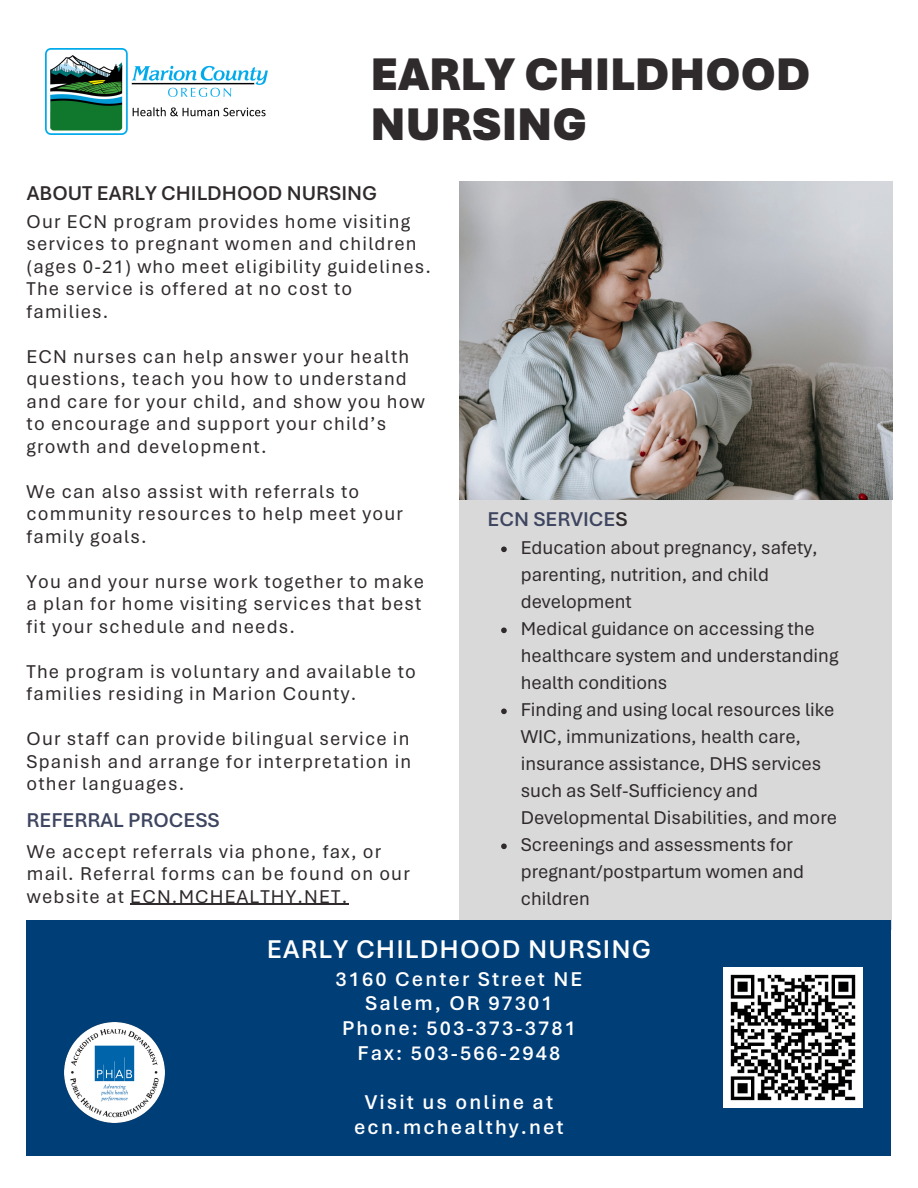
<style>
.page{position:relative;width:918px;height:1188px;background:#fff}
.page>*{position:absolute;margin:0;border:0;box-sizing:border-box;transform-origin:0 0}
.t1{font:900 48.15px/49.5px "Aptos";color:#2f2a2b}
.t2{font:600 27px "Aptos";letter-spacing:.04em;color:#fff}
.t3{font:600 21px/24.8px "Aptos";letter-spacing:.1em;color:#fff;text-align:center}
.t4{font:600 21px "Aptos";color:#3e4560}
.t5{font:600 21px "Aptos";color:#2f2a2b}
.t6{font:19.5px/22.5px "Aptos";letter-spacing:.06em;color:#2f2a2b}
.t7{font:19.5px/27px "Aptos";color:#2f2a2b}
.s1{color:#2f2a2b}
</style>
<div class="page">
<div style="left:459px;top:500px;width:432px;height:430px;background:#d9d9d9"></div>
<img style="left:459px;top:182px;width:433px;height:317px">
<div style="left:27px;top:920px;width:864px;height:236px;background:#003e78"></div>
<img style="left:45px;top:49px;width:223px;height:85px">
<img style="left:64px;top:1023px;width:100px;height:100px">
<img style="left:723px;top:968px;width:140px;height:139px">
<svg style="left:501px;top:547px;width:6px;height:5px"></svg>
<svg style="left:501px;top:628px;width:6px;height:5px"></svg>
<svg style="left:501px;top:709px;width:6px;height:5px"></svg>
<svg style="left:501px;top:844px;width:6px;height:5px"></svg>
<hr style="left:130px;top:904px;width:219px;height:1px;background:#2f2a2b">
<p class="t1" style="left:370px;top:50px;width:442px">EARLY CHILDHOOD<br>NURSING</p>
<p class="t5" style="left:27px;top:180px;width:352px">ABOUT EARLY CHILDHOOD NURSING</p>
<p class="t6" style="left:27px;top:210px;width:406px">Our ECN program provides home visiting services to pregnant women and children (ages 0-21) who meet eligibility guidelines.<br>The service is offered at no cost to families.</p>
<p class="t6" style="left:27px;top:345px;width:400px">ECN nurses can help answer your health questions, teach you how to understand and care for your child, and show you how to encourage and support your child’s growth and development.</p>
<p class="t6" style="left:27px;top:480px;width:378px">We can also assist with referrals to community resources to help meet your family goals.</p>
<p class="t6" style="left:27px;top:570px;width:399px">You and your nurse work together to make a plan for home visiting services that best fit your schedule and needs.</p>
<p class="t6" style="left:27px;top:660px;width:391px">The program is voluntary and available to families residing in Marion County.</p>
<h3 class="t6" style="left:27px;top:728px;width:386px;text-align:justify">Our staff can provide bilingual service in Spanish and arrange for interpretation in other languages.</h3>
<h4 class="t4" style="left:27px;top:807px;width:195px">REFERRAL PROCESS</h4>
<h4 class="t6" style="left:27px;top:840px;width:384px">We accept referrals via phone, fax, or mail. Referral forms can be found on our website at ECN.MCHEALTHY.NET.</h4>
<p class="t4" style="left:488px;top:507px;width:142px">ECN SERVICE<span class="s1">S</span></p>
<p class="t7" style="left:521px;top:534px;width:319px">Education about pregnancy, safety, parenting, nutrition, and child development<br>Medical guidance on accessing the healthcare system and understanding health conditions<br>Finding and using local resources like<br>WIC, immunizations, health care, insurance assistance, DHS services such as Self-Sufficiency and<br>Developmental Disabilities, and more<br>Screenings and assessments for pregnant/postpartum women and children</p>
<p class="t2" style="left:267px;top:932px;width:386px">EARLY CHILDHOOD NURSING</p>
<h2 class="t3" style="left:336px;top:966px;width:248px">3160 Center Street NE<br>Salem, OR 97301<br>Phone: 503-373-3781<br>Fax: 503-566-2948</h2>
<p class="t3" style="left:354px;top:1090px;width:211px">Visit us online at ecn.mchealthy.net</p>
</div>
